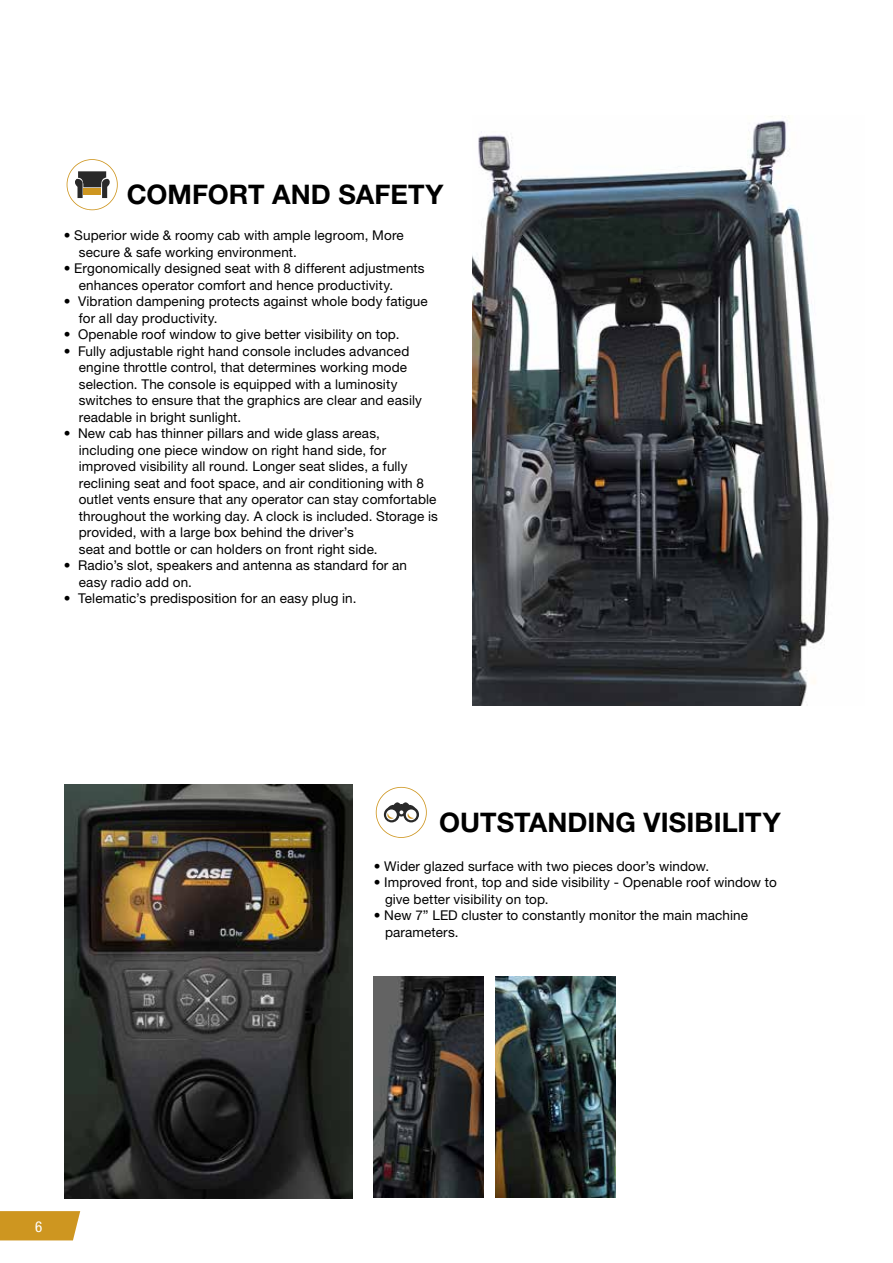
<style>
.page{position:relative;width:893px;height:1263px;background:#fff}
.page>*{position:absolute;margin:0;border:0;box-sizing:border-box;transform-origin:0 0}
.t1{font:700 27px "Helvetica Neue LT Pro";color:#000}
.t2{font:condensed 15px "Helvetica Neue LT Std";color:#fff}
.t3{font:13.5px/16.5px "Helvetica Neue LT Pro";letter-spacing:.01em;color:#000}
</style>
<div class="page">
<svg style="left:0;top:1211px;width:80px;height:29px;background:#d09a2a"></svg>
<svg style="left:66px;top:159px;width:52px;height:52px"></svg>
<svg style="left:375px;top:786px;width:52px;height:52px"></svg>
<img style="left:373px;top:976px;width:111px;height:222px">
<img style="left:495px;top:976px;width:120px;height:221px">
<img style="left:65px;top:785px;width:288px;height:413px">
<img style="left:472px;top:116px;width:357px;height:590px">
<h1 class="t1" style="left:127px;top:177px;width:318px">COMFORT AND SAFETY</h1>
<p class="t3" style="left:79px;top:227px;width:327px;text-indent:-15px">• Superior wide &amp; roomy cab with ample legroom, More secure &amp; safe working environment.</p>
<p class="t3" style="left:79px;top:260px;width:347px;text-indent:-15px">• Ergonomically designed seat with 8 different adjustments enhances operator comfort and hence productivity.</p>
<p class="t3" style="left:79px;top:293px;width:351px;text-indent:-15px">• Vibration dampening protects against whole body fatigue for all day productivity.</p>
<p class="t3" style="left:64px;top:326px;width:337px">• Openable roof window to give better visibility on top.</p>
<p class="t3" style="left:79px;top:342px;width:345px;text-indent:-15px">• Fully adjustable right hand console includes advanced engine throttle control, that determines working mode selection. The console is equipped with a luminosity switches to ensure that the graphics are clear and easily readable in bright sunlight.</p>
<p class="t3" style="left:79px;top:425px;width:361px;text-indent:-15px">• New cab has thinner pillars and wide glass areas, including one piece window on right hand side, for improved visibility all round. Longer seat slides, a fully reclining seat and foot space, and air conditioning with 8 outlet vents ensure that any operator can stay comfortable throughout the working day. A clock is included. Storage is provided, with a large box behind the driver’s<br>seat and bottle or can holders on front right side.</p>
<p class="t3" style="left:79px;top:557px;width:330px;text-indent:-15px">• Radio’s slot, speakers and antenna as standard for an easy radio add on.</p>
<p class="t3" style="left:64px;top:590px;width:294px">• Telematic’s predisposition for an easy plug in.</p>
<h1 class="t1" style="left:439px;top:806px;width:343px">OUTSTANDING VISIBILITY</h1>
<p class="t3" style="left:374px;top:857px;width:337px">• Wider glazed surface with two pieces door’s window.</p>
<p class="t3" style="left:385px;top:874px;width:393px;text-indent:-11px">• Improved front, top and side visibility - Openable roof window to give better visibility on top.</p>
<p class="t3" style="left:385px;top:907px;width:364px;text-indent:-11px">• New 7” LED cluster to constantly monitor the main machine parameters.</p>
<p class="t2" style="left:35px;top:1218px;width:9px">6</p>
</div>
